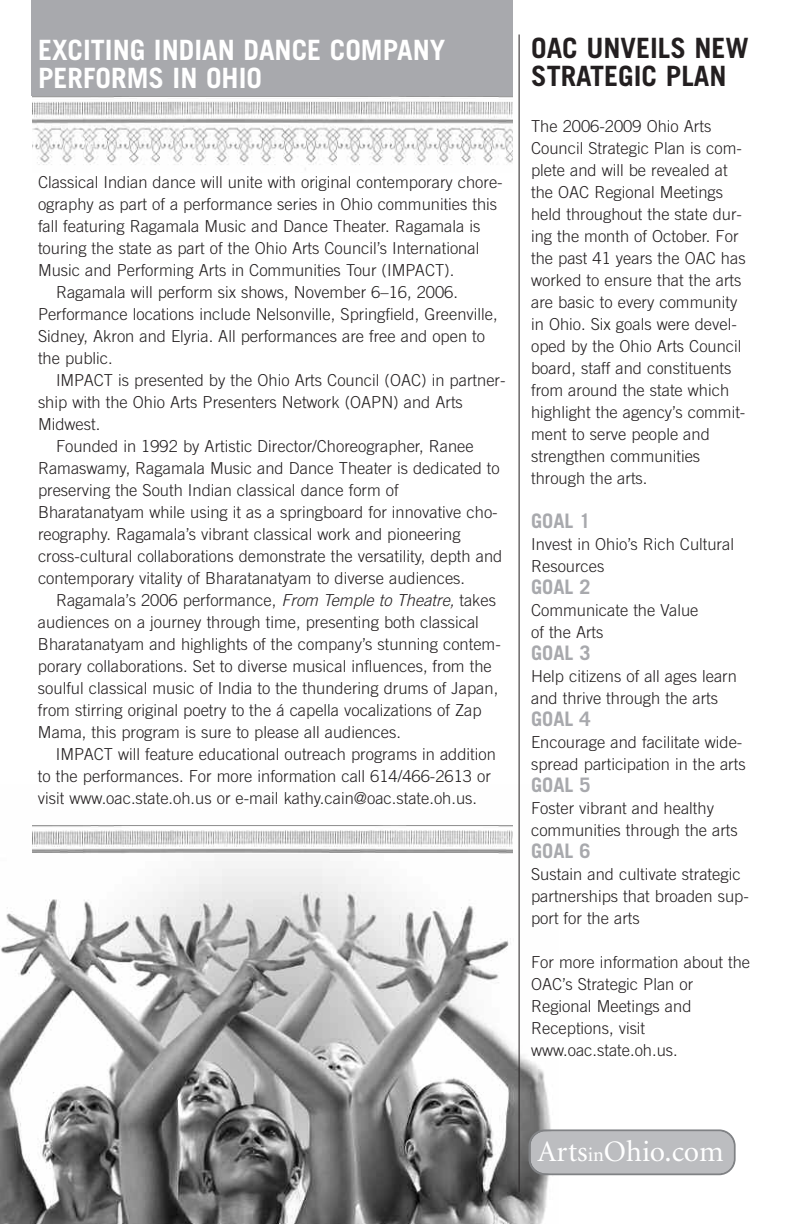
<style>
.page{position:relative;width:792px;height:1224px;background:#fff}
.page>*{position:absolute;margin:0;border:0;box-sizing:border-box;transform-origin:0 0}
.t1{font:29.8px "Minion LT";color:#fff}
.t2{font:700 28px/28px "Trade Gothic";color:#fff}
.t3{font:700 28px/28px "Trade Gothic";color:#231f20}
.t4{font:700 20px "Trade Gothic";color:#a8a9ad}
.t5{font:300 16.4px/22px "Trade Gothic";color:#231f20}
.s1{font-style:italic}
.s2{font-size:19.8px}
</style>
<div class="page">
<img style="left:0;top:785px;width:558px;height:439px">
<div style="left:32px;top:0;width:481px;height:96px;background:#a8a9ad"></div>
<hr style="left:519px;top:35px;width:1px;height:1158px;background:#231f20">
<svg style="left:529px;top:1129px;width:207px;height:46px;background:#b7b8bb"></svg>
<img style="left:33px;top:96px;width:480px;height:74px">
<img style="left:33px;top:825px;width:480px;height:29px">
<h2 class="t2" style="left:38px;top:39px;width:409px">EXCITING INDIAN DANCE COMPANY<br>PERFORMS IN OHIO</h2>
<p class="t5" style="left:38px;top:173px;width:466px">Classical Indian dance will unite with original contemporary chore-</p>
<p class="t5" style="left:38px;top:195px;width:461px">ography as part of a performance series in Ohio communities this</p>
<p class="t5" style="left:38px;top:217px;width:444px">fall featuring Ragamala Music and Dance Theater. Ragamala is</p>
<p class="t5" style="left:38px;top:239px;width:443px">touring the state as part of the Ohio Arts Council’s International</p>
<p class="t5" style="left:38px;top:261px;width:418px">Music and Performing Arts in Communities Tour (IMPACT).</p>
<p class="t5" style="left:56px;top:283px;width:404px">Ragamala will perform six shows, November 6–16, 2006.</p>
<p class="t5" style="left:38px;top:305px;width:461px">Performance locations include Nelsonville, Springfield, Greenville,</p>
<p class="t5" style="left:38px;top:327px;width:449px">Sidney, Akron and Elyria. All performances are free and open to</p>
<p class="t5" style="left:38px;top:349px;width:76px">the public.</p>
<p class="t5" style="left:56px;top:371px;width:451px">IMPACT is presented by the Ohio Arts Council (OAC) in partner-</p>
<p class="t5" style="left:38px;top:393px;width:426px">ship with the Ohio Arts Presenters Network (OAPN) and Arts</p>
<p class="t5" style="left:38px;top:415px;width:64px">Midwest.</p>
<p class="t5" style="left:56px;top:437px;width:419px">Founded in 1992 by Artistic Director/Choreographer, Ranee</p>
<p class="t5" style="left:38px;top:459px;width:463px">Ramaswamy, Ragamala Music and Dance Theater is dedicated to</p>
<p class="t5" style="left:38px;top:481px;width:362px">preserving the South Indian classical dance form of</p>
<p class="t5" style="left:38px;top:503px;width:461px">Bharatanatyam while using it as a springboard for innovative cho-</p>
<p class="t5" style="left:38px;top:525px;width:424px">reography. Ragamala’s vibrant classical work and pioneering</p>
<p class="t5" style="left:38px;top:547px;width:466px">cross-cultural collaborations demonstrate the versatility, depth and</p>
<p class="t5" style="left:38px;top:569px;width:429px">contemporary vitality of Bharatanatyam to diverse audiences.</p>
<p class="t5" style="left:56px;top:591px;width:442px">Ragamala’s 2006 performance, <span class="s1">From Temple to Theatre,</span> takes</p>
<p class="t5" style="left:38px;top:613px;width:442px">audiences on a journey through time, presenting both classical</p>
<p class="t5" style="left:38px;top:635px;width:464px">Bharatanatyam and highlights of the company’s stunning contem-</p>
<p class="t5" style="left:38px;top:657px;width:455px">porary collaborations. Set to diverse musical influences, from the</p>
<p class="t5" style="left:38px;top:679px;width:462px">soulful classical music of India to the thundering drums of Japan,</p>
<p class="t5" style="left:38px;top:701px;width:445px">from stirring original poetry to the á capella vocalizations of Zap</p>
<p class="t5" style="left:38px;top:723px;width:364px">Mama, this program is sure to please all audiences.</p>
<p class="t5" style="left:56px;top:745px;width:441px">IMPACT will feature educational outreach programs in addition</p>
<p class="t5" style="left:38px;top:767px;width:454px">to the performances. For more information call 614/466-2613 or</p>
<p class="t5" style="left:38px;top:789px;width:441px">visit www.oac.state.oh.us or e-mail kathy.cain@oac.state.oh.us.</p>
<h2 class="t3" style="left:531px;top:37px;width:219px">OAC UNVEILS NEW<br>STRATEGIC PLAN</h2>
<p class="t5" style="left:531px;top:117px;width:216px">The 2006-2009 Ohio Arts<br>Council Strategic Plan is com&shy;plete and will be revealed at the OAC Regional Meetings held throughout the state dur&shy;ing the month of October. For the past 41 years the OAC has worked to ensure that the arts are basic to every community in Ohio. Six goals were devel&shy;oped by the Ohio Arts Council board, staff and constituents from around the state which highlight the agency’s commit&shy;ment to serve people and strengthen communities through the arts.</p>
<p class="t4" style="left:531px;top:514px;width:61px">GOAL 1</p>
<p class="t5" style="left:531px;top:535px;width:204px">Invest in Ohio’s Rich Cultural<br>Resources</p>
<p class="t4" style="left:531px;top:580px;width:61px">GOAL 2</p>
<p class="t5" style="left:531px;top:601px;width:169px">Communicate the Value of the Arts</p>
<p class="t4" style="left:531px;top:646px;width:61px">GOAL 3</p>
<p class="t5" style="left:531px;top:667px;width:207px">Help citizens of all ages learn and thrive through the arts</p>
<p class="t4" style="left:531px;top:712px;width:61px">GOAL 4</p>
<p class="t5" style="left:531px;top:733px;width:216px">Encourage and facilitate wide&shy;spread participation in the arts</p>
<p class="t4" style="left:531px;top:778px;width:61px">GOAL 5</p>
<p class="t5" style="left:531px;top:799px;width:208px">Foster vibrant and healthy communities through the arts</p>
<p class="t4" style="left:531px;top:844px;width:61px">GOAL 6</p>
<p class="t5" style="left:531px;top:865px;width:219px">Sustain and cultivate strategic partnerships that broaden sup&shy;port for the arts</p>
<p class="t5" style="left:531px;top:953px;width:221px">For more information about the<br>OAC’s Strategic Plan or<br>Regional Meetings and<br>Receptions, visit www.oac.state.oh.us.</p>
<h1 class="t1" style="left:538px;top:1140px;width:188px">Arts<span class="s2">in</span>Ohio.com</h1>
</div>
